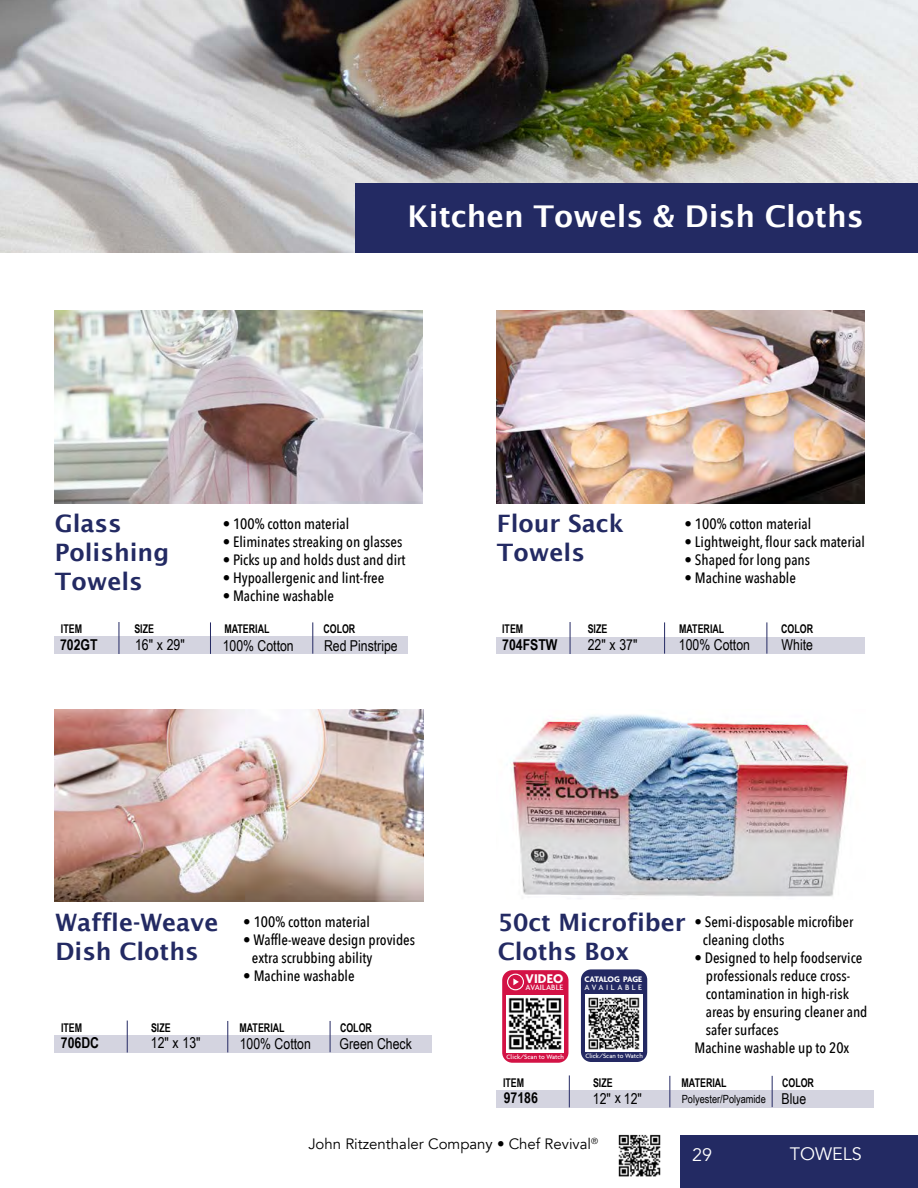
<style>
.page{position:relative;width:918px;height:1188px;background:#fff}
.page>*{position:absolute;margin:0;border:0;box-sizing:border-box;transform-origin:0 0}
.t1{font:600 30px "Lucida Sans";color:#fff}
.t2{font:600 24px/28.8px "Lucida Sans";color:#232a63}
.t3{font:18px "Avenir";color:#fff}
.t4{font:500 15px/18px "Avenir Next Condensed";color:#000}
.t5{font:15px "Arial Narrow";color:#000}
.t6{font:15px "Avenir";color:#000}
.t7{font:700 15px "Arial Narrow";color:#000}
.t8{font:700 13.65px "Agenda";letter-spacing:.005em;color:#fff}
.t9{font:700 12px "Arial Narrow";color:#000;scale:.9 1}
.t10{font:11.25px "Arial Narrow";color:#000}
.t11{font:700 8.7px "Agenda";letter-spacing:-.025em;color:#fff}
.t12{font:500 8.4px "Agenda";letter-spacing:.01em;color:#fff}
.t13{font:500 8.4px "Agenda";letter-spacing:.305em;color:#fff}
.t14{font:500 6.75px "Agenda";color:#fff}
.s1{font-size:15px}
</style>
<div class="page">
<div style="left:681px;top:1135px;width:237px;height:53px;background:#232a63"></div>
<img style="left:618px;top:1134px;width:43px;height:43px">
<div style="left:55px;top:1036px;width:377px;height:17px;background:#d4d4e0"></div>
<hr style="left:127px;top:1021px;width:1px;height:32px;background:#242963">
<hr style="left:227px;top:1021px;width:1px;height:31px;background:#242963">
<hr style="left:330px;top:1021px;width:1px;height:31px;background:#242963">
<div style="left:496px;top:637px;width:368px;height:17px;background:#d4d4e0"></div>
<hr style="left:570px;top:622px;width:1px;height:32px;background:#242963">
<hr style="left:664px;top:622px;width:1px;height:32px;background:#242963">
<hr style="left:767px;top:622px;width:1px;height:32px;background:#242963">
<div style="left:54px;top:637px;width:354px;height:17px;background:#d4d4e0"></div>
<hr style="left:119px;top:622px;width:1px;height:32px;background:#242963">
<hr style="left:210px;top:622px;width:1px;height:32px;background:#242963">
<hr style="left:312px;top:622px;width:1px;height:32px;background:#242963">
<img style="left:0;top:0;width:918px;height:252px">
<div style="left:355px;top:183px;width:563px;height:69px;background:#232a63"></div>
<img style="left:54px;top:311px;width:369px;height:192px">
<img style="left:496px;top:311px;width:369px;height:192px">
<img style="left:55px;top:709px;width:369px;height:193px">
<div style="left:497px;top:1090px;width:377px;height:17px;background:#d4d4e0"></div>
<hr style="left:569px;top:1075px;width:1px;height:32px;background:#242963">
<hr style="left:669px;top:1076px;width:1px;height:31px;background:#242963">
<hr style="left:772px;top:1076px;width:1px;height:31px;background:#242963">
<img style="left:511px;top:714px;width:339px;height:183px">
<div style="left:502px;top:970px;width:66px;height:93px;background:#d31245;border-radius:10px"></div>
<svg style="left:508px;top:974px;width:15px;height:16px"></svg>
<div style="left:507px;top:974px;width:17px;height:16px;border:1px solid #fff;border-radius:50%"></div>
<svg style="left:513px;top:978px;width:6px;height:7px"></svg>
<img style="left:507px;top:995px;width:57px;height:57px">
<div style="left:581px;top:969px;width:66px;height:93px;background:#242963;border-radius:10px"></div>
<img style="left:585px;top:994px;width:57px;height:57px">
<h1 class="t1" style="left:408px;top:200px;width:458px">Kitchen Towels &amp; Dish Cloths</h1>
<h2 class="t2" style="left:55px;top:509px;width:116px">Glass<br>Polishing<br>Towels</h2>
<p class="t4" style="left:685px;top:514px;width:128px">• 100% cotton material</p>
<h2 class="t2" style="left:497px;top:509px;width:129px">Flour Sack<br>Towels</h2>
<p class="t4" style="left:223px;top:514px;width:128px">• 100% cotton material</p>
<p class="t4" style="left:223px;top:532px;width:181px">• Eliminates streaking on glasses</p>
<p class="t4" style="left:223px;top:550px;width:184px">• Picks up and holds dust and dirt</p>
<p class="t4" style="left:223px;top:568px;width:163px">• Hypoallergenic and lint-free</p>
<p class="t4" style="left:223px;top:586px;width:113px">• Machine washable</p>
<p class="t4" style="left:685px;top:532px;width:182px">• Lightweight, flour sack material</p>
<p class="t4" style="left:685px;top:550px;width:127px">• Shaped for long pans</p>
<p class="t4" style="left:685px;top:568px;width:113px">• Machine washable</p>
<p class="t9" style="left:502px;top:620px;width:25px">ITEM</p>
<p class="t9" style="left:588px;top:620px;width:23px">SIZE</p>
<p class="t9" style="left:679px;top:620px;width:52px">MATERIAL</p>
<p class="t9" style="left:781px;top:620px;width:37px">COLOR</p>
<p class="t9" style="left:61px;top:620px;width:25px">ITEM</p>
<p class="t9" style="left:134px;top:620px;width:23px">SIZE</p>
<p class="t9" style="left:224px;top:620px;width:52px">MATERIAL</p>
<p class="t9" style="left:323px;top:620px;width:37px">COLOR</p>
<p class="t5" style="left:223px;top:634px;width:73px">100% Cotton</p>
<p class="t5" style="left:324px;top:634px;width:75px">Red Pinstripe</p>
<p class="t5" style="left:679px;top:634px;width:73px">100% Cotton</p>
<p class="t5" style="left:782px;top:634px;width:33px">White</p>
<p class="t7" style="left:60px;top:634px;width:39px">702GT</p>
<p class="t5" style="left:135px;top:634px;width:51px">16" x 29"</p>
<p class="t7" style="left:502px;top:633px;width:57px">704FSTW</p>
<p class="t5" style="left:588px;top:633px;width:51px">22" x 37"</p>
<h2 class="t2" style="left:56px;top:908px;width:164px">Waffle-Weave<br>Dish Cloths</h2>
<p class="t4" style="left:243px;top:913px;width:128px">• 100% cotton material</p>
<p class="t4" style="left:252px;top:931px;width:165px;text-indent:-9px">• Waffle-weave design provides extra scrubbing ability</p>
<p class="t4" style="left:243px;top:967px;width:113px">• Machine washable</p>
<p class="t9" style="left:61px;top:1018px;width:25px">ITEM</p>
<p class="t9" style="left:151px;top:1018px;width:23px">SIZE</p>
<p class="t9" style="left:240px;top:1018px;width:52px">MATERIAL</p>
<p class="t9" style="left:340px;top:1018px;width:37px">COLOR</p>
<p class="t5" style="left:240px;top:1033px;width:73px">100% Cotton</p>
<p class="t5" style="left:339px;top:1033px;width:74px">Green Check</p>
<p class="t7" style="left:61px;top:1032px;width:40px">706DC</p>
<p class="t5" style="left:151px;top:1032px;width:51px">12" x 13"</p>
<h2 class="t2" style="left:498px;top:908px;width:190px">50ct Microfiber<br>Cloths Box</h2>
<p class="t8" style="left:526px;top:971px;width:39px">VIDEO</p>
<p class="t12" style="left:526px;top:983px;width:39px">AVAILABLE</p>
<p class="t11" style="left:585px;top:975px;width:59px">CATALOG PAGE</p>
<p class="t13" style="left:585px;top:982px;width:59px">AVAILABLE</p>
<p class="t14" style="left:507px;top:1053px;width:59px">Click/Scan to Watch</p>
<p class="t14" style="left:585px;top:1052px;width:59px">Click/Scan to Watch</p>
<p class="t4" style="left:703px;top:913px;width:152px;text-indent:-9px">• Semi-disposable microfiber cleaning cloths</p>
<p class="t4" style="left:694px;top:949px;width:169px">• Designed to help foodservice</p>
<p class="t4" style="left:706px;top:967px;width:146px">professionals reduce cross-</p>
<p class="t4" style="left:706px;top:985px;width:145px">contamination in high-risk</p>
<p class="t4" style="left:706px;top:1003px;width:163px">areas by ensuring cleaner and</p>
<p class="t4" style="left:706px;top:1021px;width:74px">safer surfaces</p>
<p class="t4" style="left:694px;top:1039px;width:157px">Machine washable up to 20x</p>
<p class="t9" style="left:503px;top:1073px;width:25px">ITEM</p>
<p class="t9" style="left:593px;top:1073px;width:23px">SIZE</p>
<p class="t9" style="left:682px;top:1073px;width:52px">MATERIAL</p>
<p class="t9" style="left:782px;top:1073px;width:37px">COLOR</p>
<p class="t7" style="left:504px;top:1087px;width:36px">97186</p>
<p class="t10" style="left:682px;top:1091px;width:126px">Polyester/Polyamide <span class="s1">Blue</span></p>
<p class="t5" style="left:593px;top:1088px;width:51px">12" x 12"</p>
<p class="t6" style="left:308px;top:1135px;width:291px">John Ritzenthaler Company • Chef Revival<sup>®</sup></p>
<p class="t3" style="left:692px;top:1144px;width:22px">29</p>
<p class="t3" style="left:790px;top:1143px;width:74px">TOWELS</p>
</div>
